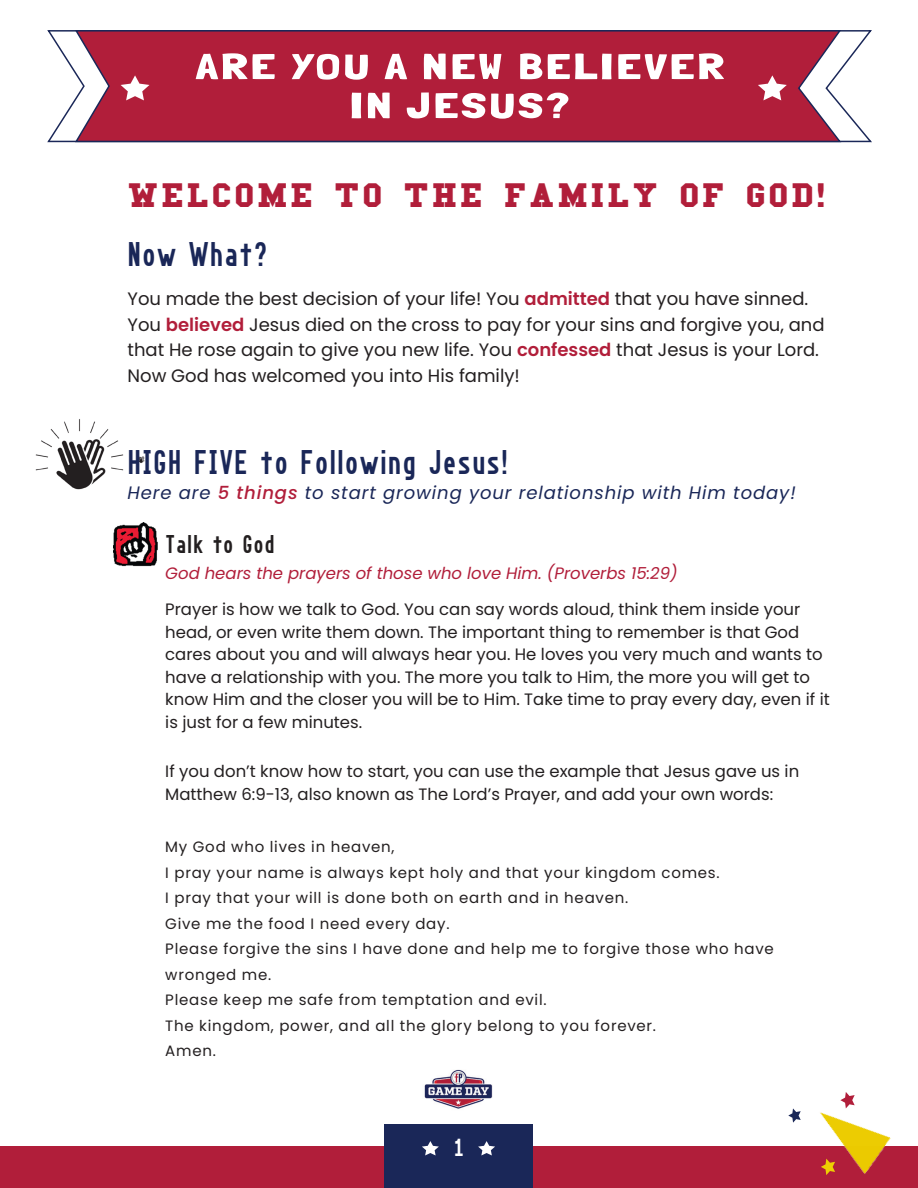
<style>
.page{position:relative;width:918px;height:1188px;background:#fff}
.page>*{position:absolute;margin:0;border:0;box-sizing:border-box;transform-origin:0 0}
.Subhead_A{font:36px "Londrina Solid";letter-spacing:.05em;color:#fff;scale:1.45 1}
.Subhead_-_blue{font:700 34.5px "College";letter-spacing:.05em;color:#b11e3a;scale:1.17 1}
.Subhead_-_blue-2{font:30px "Go Long";letter-spacing:.03em;color:#1a2758}
.Para_-_directions{font:22.5px "Go Long";letter-spacing:.03em;color:#231f20}
.t1{font:21.6px "Go Long";color:#fff}
.Para_-_directions-2{font:18px/25.5px "Poppins";color:#231f20}
.Subhead_-_blue-3{font:italic 18px "Poppins";letter-spacing:.05em;color:#1a2758}
.Para_-_directions-3{font:16.5px/22.5px "Poppins";color:#231f20}
.Para_-_directions-4{font:italic 16.5px "Poppins";color:#b11e3a}
.Para_-_directions-5{font:15px/25.5px "Poppins";letter-spacing:.05em;color:#231f20}
.s1{font-weight:600;color:#b11e3a}
.s2{font-weight:500;color:#b11e3a}
</style>
<div class="page">
<div style="left:0;top:1146px;width:918px;height:42px;background:#b11e3a"></div>
<div style="left:385px;top:1124px;width:148px;height:64px;background:#1a2758"></div>
<svg style="left:422px;top:1141px;width:17px;height:14px"></svg>
<svg style="left:478px;top:1141px;width:17px;height:14px"></svg>
<img style="left:35px;top:419px;width:110px;height:71px">
<svg style="left:47px;top:30px;width:825px;height:113px"></svg>
<svg style="left:74px;top:30px;width:769px;height:113px;background:#af2a46"></svg>
<svg style="left:121px;top:75px;width:28px;height:25px"></svg>
<img style="left:820px;top:1108px;width:71px;height:66px">
<img style="left:424px;top:1069px;width:69px;height:40px">
<svg style="left:758px;top:75px;width:29px;height:25px"></svg>
<svg style="left:788px;top:1108px;width:13px;height:15px"></svg>
<svg style="left:840px;top:1092px;width:15px;height:16px"></svg>
<svg style="left:821px;top:1159px;width:14px;height:16px"></svg>
<img style="left:113px;top:523px;width:44px;height:44px">
<p class="Subhead_A" style="left:195px;top:45px;width:366px">ARE YOU A NEW BELIEVER</p>
<p class="Subhead_A" style="left:350px;top:84px;width:153px">IN JESUS?</p>
<p class="Subhead_-_blue" style="left:127px;top:178px;width:599px">WELCOME TO THE FAMILY OF GOD!</p>
<p class="Subhead_-_blue-2" style="left:128px;top:242px;width:141px">Now What?</p>
<p class="Para_-_directions-2" style="left:128px;top:286px;width:699px">You made the best decision of your life! You <span class="s1">admitted</span> that you have sinned.<br>You <span class="s1">believed</span> Jesus died on the cross to pay for your sins and forgive you, and that He rose again to give you new life. You <span class="s1">confessed</span> that Jesus is your Lord.<br>Now God has welcomed you into His family!</p>
<p class="Subhead_-_blue-2" style="left:128px;top:450px;width:382px">HIGH FIVE to Following Jesus!</p>
<p class="Subhead_-_blue-3" style="left:128px;top:483px;width:670px">Here are <span class="s2">5 things</span> to start growing your relationship with Him today!</p>
<p class="Para_-_directions" style="left:165px;top:535px;width:111px">Talk to God</p>
<p class="Para_-_directions-4" style="left:165px;top:564px;width:514px">God hears the prayers of those who love Him. (Proverbs 15:29)</p>
<p class="Para_-_directions-3" style="left:165px;top:599px;width:666px">Prayer is how we talk to God. You can say words aloud, think them inside your head, or even write them down. The important thing to remember is that God cares about you and will always hear you. He loves you very much and wants to have a relationship with you. The more you talk to Him, the more you will get to know Him and the closer you will be to Him. Take time to pray every day, even if it is just for a few minutes.</p>
<p class="Para_-_directions-3" style="left:165px;top:761px;width:635px">If you don’t know how to start, you can use the example that Jesus gave us in<br>Matthew 6:9-13, also known as The Lord’s Prayer, and add your own words:</p>
<p class="Para_-_directions-5" style="left:165px;top:835px;width:231px">My God who lives in heaven,</p>
<p class="Para_-_directions-5" style="left:165px;top:860px;width:556px">I pray your name is always kept holy and that your kingdom comes.</p>
<p class="Para_-_directions-5" style="left:165px;top:886px;width:465px">I pray that your will is done both on earth and in heaven.</p>
<p class="Para_-_directions-5" style="left:165px;top:911px;width:286px">Give me the food I need every day.</p>
<p class="Para_-_directions-5" style="left:165px;top:937px;width:610px">Please forgive the sins I have done and help me to forgive those who have wronged me.</p>
<p class="Para_-_directions-5" style="left:165px;top:988px;width:383px">Please keep me safe from temptation and evil.</p>
<p class="Para_-_directions-5" style="left:165px;top:1013px;width:492px">The kingdom, power, and all the glory belong to you forever.</p>
<p class="Para_-_directions-5" style="left:165px;top:1039px;width:52px">Amen.</p>
<h3 class="t1" style="left:454px;top:1139px;width:11px">1</h3>
</div>
